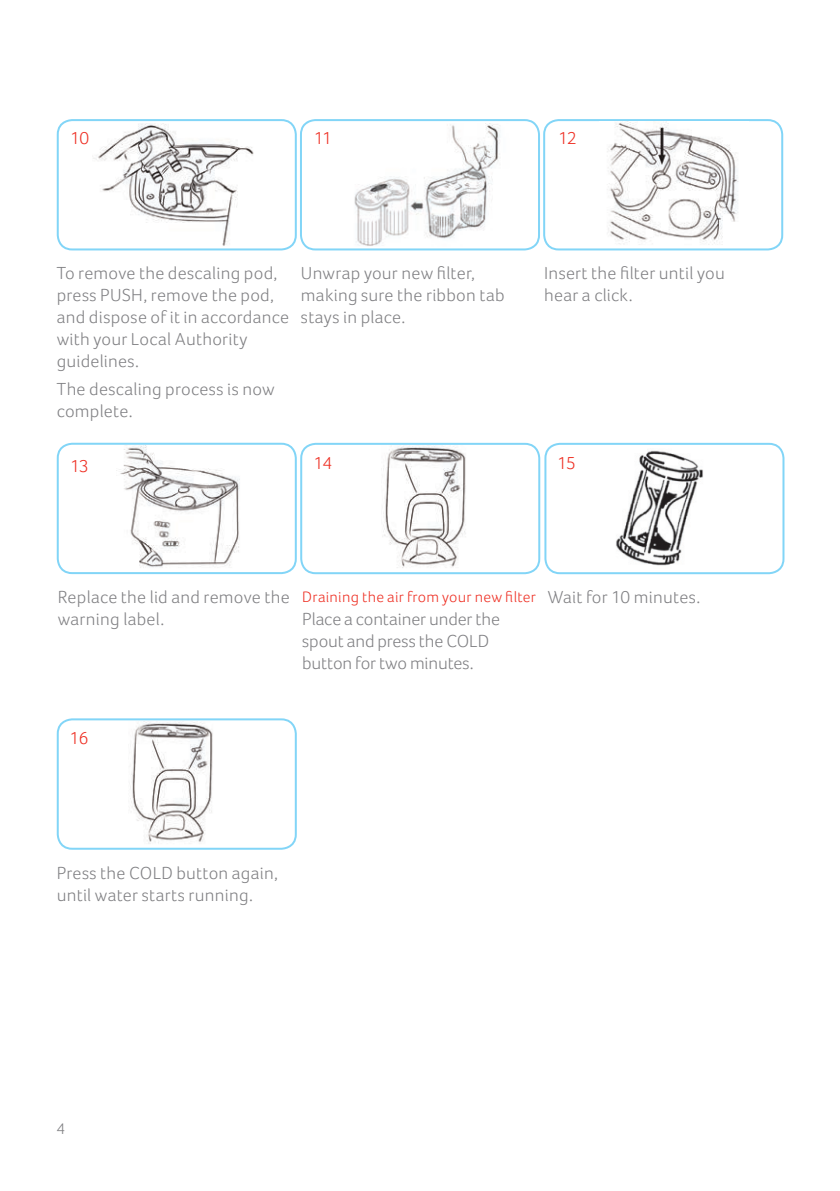
<style>
.page{position:relative;width:840px;height:1191px;background:#fff}
.page>*{position:absolute;margin:0;border:0;box-sizing:border-box;transform-origin:0 0}
.t1{font:300 18px/22px "Foco";letter-spacing:.01em;color:#808083}
.t2{font:300 18px "Foco";letter-spacing:-.04em;color:#ee2e22}
.t3{font:300 16px "Foco";color:#808083}
.t4{font:300 15.6px "Foco";letter-spacing:.02em;color:#ee2e22}
</style>
<div class="page">
<div style="left:543px;top:119px;width:239px;height:131px;border:2px solid #82d5f7;border-radius:14px"></div>
<div style="left:57px;top:443px;width:239px;height:131px;border:2px solid #82d5f7;border-radius:14px"></div>
<svg style="left:300px;top:119px;width:239px;height:131px"></svg>
<img style="left:93px;top:124px;width:161px;height:122px">
<div style="left:57px;top:119px;width:239px;height:131px;border:2px solid #82d5f7;border-radius:14px"></div>
<img style="left:324px;top:123px;width:187px;height:124px">
<div style="left:300px;top:443px;width:240px;height:131px;border:2px solid #82d5f7;border-radius:14px"></div>
<div style="left:544px;top:443px;width:240px;height:131px;border:2px solid #82d5f7;border-radius:14px"></div>
<img style="left:616px;top:450px;width:87px;height:116px">
<img style="left:607px;top:122px;width:131px;height:123px">
<img style="left:116px;top:446px;width:124px;height:122px">
<img style="left:381px;top:445px;width:89px;height:123px">
<img style="left:130px;top:721px;width:83px;height:123px">
<div style="left:57px;top:718px;width:239px;height:131px;border:2px solid #82d5f7;border-radius:14px"></div>
<p class="t2" style="left:70px;top:128px;width:21px">10</p>
<p class="t2" style="left:313px;top:128px;width:20px">11</p>
<p class="t2" style="left:557px;top:128px;width:20px">12</p>
<p class="t1" style="left:57px;top:262px;width:234px">To remove the descaling pod, press PUSH, remove the pod, and dispose of it in accordance with your Local Authority guidelines.</p>
<p class="t1" style="left:57px;top:377px;width:219px">The descaling process is now complete.</p>
<p class="t1" style="left:301px;top:262px;width:205px">Unwrap your new filter, making sure the ribbon tab stays in place.</p>
<p class="t1" style="left:544px;top:262px;width:182px">Insert the filter until you hear a click.</p>
<p class="t2" style="left:70px;top:455px;width:20px">13</p>
<p class="t2" style="left:313px;top:452px;width:20px">14</p>
<p class="t2" style="left:557px;top:452px;width:20px">15</p>
<p class="t1" style="left:58px;top:585px;width:233px">Replace the lid and remove the warning label.</p>
<p class="t4" style="left:302px;top:587px;width:235px">Draining the air from your new filter</p>
<p class="t1" style="left:302px;top:608px;width:199px">Place a container under the spout and press the COLD button for two minutes.</p>
<p class="t1" style="left:547px;top:585px;width:154px">Wait for 10 minutes.</p>
<p class="t2" style="left:70px;top:728px;width:20px">16</p>
<p class="t1" style="left:57px;top:862px;width:223px">Press the COLD button again, until water starts running.</p>
<p class="t3" style="left:57px;top:1119px;width:10px">4</p>
</div>
